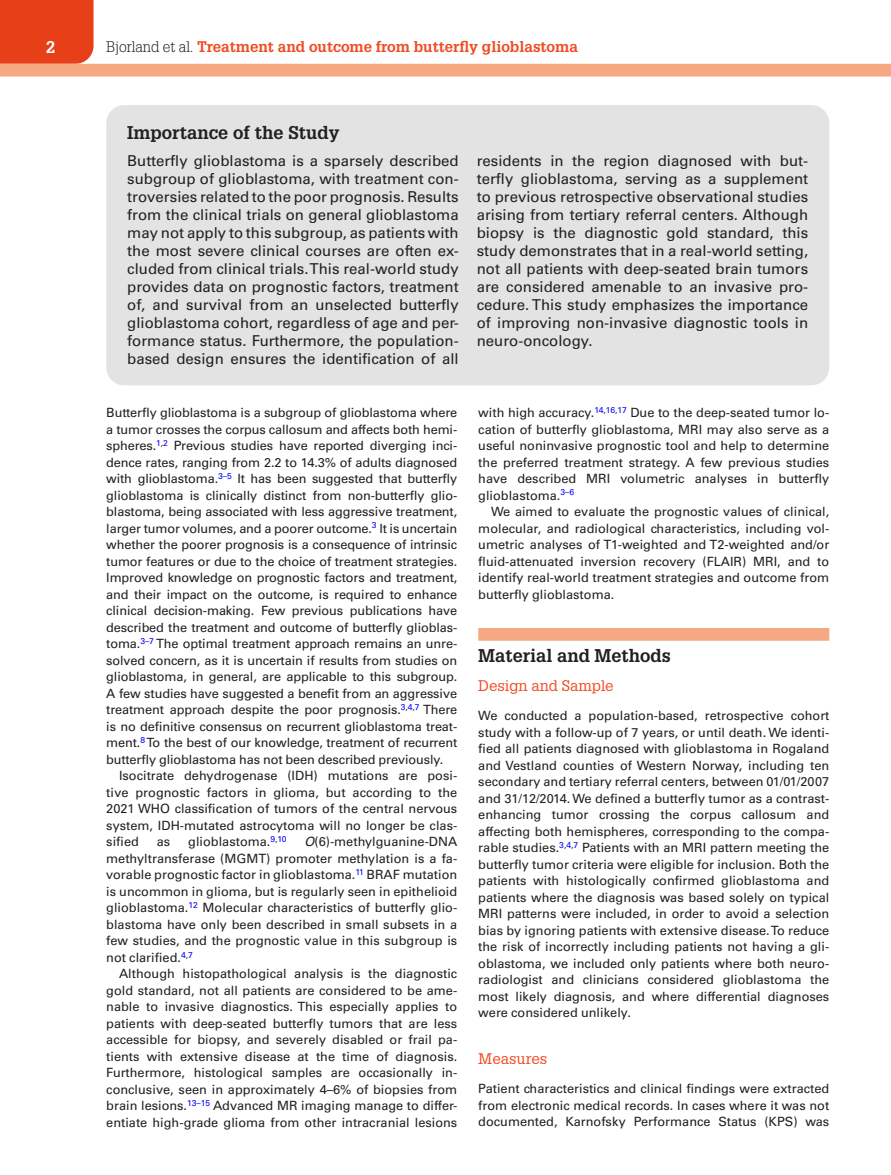
<style>
.page{position:relative;width:891px;height:1175px;background:#fff}
.page>*{position:absolute;margin:0;border:0;box-sizing:border-box;transform-origin:0 0}
.Box_Head{font:700 18px "Glypha LT Std";color:#231f20}
.HeadA{font:700 18px "Glypha LT Std";color:#231f20}
.t1{font:700 16.5px "Glypha LT Std";color:#fff}
.BoxText3{font:15px/18px "Univers LT Std";color:#231f20;text-align:justify}
.t2{font:15px "Glypha LT Std Bold 2";color:#f04b22}
.HeadB_HeadA{font:15px "Glypha LT Std";color:#f04b22}
.HeadB{font:15px "Glypha LT Std";color:#f04b22}
.TextInd{font:12.75px/16.5px "Univers LT Std";color:#231f20;text-align:justify}
.Text_First{font:12.75px/16.5px "Univers LT Std";letter-spacing:-.01em;color:#231f20;text-align:justify}
.Text{font:12.75px/16.5px "Univers LT Std";color:#231f20;text-align:justify}
.s1{font-family:"Glypha LT Std";font-weight:300;color:#231f20}
.s2{font-style:italic}
</style>
<div class="page">
<div style="left:0;top:0;width:94px;height:64px;background:#e73f18"></div>
<div style="left:0;top:64px;width:891px;height:12px;background:#f5a882"></div>
<div style="left:478px;top:628px;width:351px;height:12px;background:#f5a882"></div>
<div style="left:106px;top:105px;width:723px;height:280px;background:#e3e3e3;border-radius:18px"></div>
<p class="t1" style="left:46px;top:37px;width:11px">2</p>
<p class="t2" style="left:106px;top:37px;width:473px"><span class="s1">Bjorland et al.</span> Treatment and outcome from butterfly glioblastoma</p>
<p class="Box_Head" style="left:127px;top:121px;width:214px">Importance of the Study</p>
<p class="BoxText3" style="left:127px;top:152px;width:333px">Butterfly glioblastoma is a sparsely described subgroup of glioblastoma, with treatment con&shy;troversies related to the poor prognosis. Results from the clinical trials on general glioblastoma may not apply to this subgroup, as patients with the most severe clinical courses are often ex&shy;cluded from clinical trials. This real-world study provides data on prognostic factors, treatment of, and survival from an unselected butterfly glioblastoma cohort, regardless of age and per&shy;formance status. Furthermore, the population&shy;based design ensures the identification of all</p>
<p class="BoxText3" style="left:477px;top:152px;width:333px">residents in the region diagnosed with but&shy;terfly glioblastoma, serving as a supplement to previous retrospective observational studies arising from tertiary referral centers. Although biopsy is the diagnostic gold standard, this study demonstrates that in a real-world setting, not all patients with deep-seated brain tumors are considered amenable to an invasive pro&shy;cedure. This study emphasizes the importance of improving non-invasive diagnostic tools in neuro-oncology.</p>
<p class="Text_First" style="left:106px;top:404px;width:353px">Butterfly glioblastoma is a subgroup of glioblastoma where a tumor crosses the corpus callosum and affects both hemi&shy;spheres.<sup>1</sup><sup>,</sup><sup>2</sup> Previous studies have reported diverging inci&shy;dence rates, ranging from 2.2 to 14.3% of adults diagnosed with glioblastoma.<sup>3–5</sup> It has been suggested that butterfly glioblastoma is clinically distinct from non-butterfly glio&shy;blastoma, being associated with less aggressive treatment, larger tumor volumes, and a poorer outcome.<sup>3</sup> It is uncertain whether the poorer prognosis is a consequence of intrinsic tumor features or due to the choice of treatment strategies.<br>Improved knowledge on prognostic factors and treatment, and their impact on the outcome, is required to enhance clinical decision-making. Few previous publications have described the treatment and outcome of butterfly glioblas&shy;toma.<sup>3–7</sup> The optimal treatment approach remains an unre&shy;solved concern, as it is uncertain if results from studies on glioblastoma, in general, are applicable to this subgroup.<br>A few studies have suggested a benefit from an aggressive treatment approach despite the poor prognosis.<sup>3</sup><sup>,</sup><sup>4</sup><sup>,</sup><sup>7</sup> There is no definitive consensus on recurrent glioblastoma treat&shy;ment.<sup>8</sup> To the best of our knowledge, treatment of recurrent butterfly glioblastoma has not been described previously.</p>
<p class="TextInd" style="left:106px;top:767px;width:353px;text-indent:13px">Isocitrate dehydrogenase (IDH) mutations are posi&shy;tive prognostic factors in glioma, but according to the 2021 WHO classification of tumors of the central nervous system, IDH-mutated astrocytoma will no longer be clas&shy;sified</p>
<p class="TextInd" style="left:157px;top:833px;width:15px">as</p>
<p class="TextInd" style="left:188px;top:833px;width:100px">glioblastoma.<sup>9</sup><sup>,</sup><sup>10</sup></p>
<p class="TextInd" style="left:106px;top:833px;width:353px;text-indent:198px"><span class="s2">O</span>(6)-methylguanine-DNA methyltransferase (MGMT) promoter methylation is a fa&shy;vorable prognostic factor in glioblastoma.<sup>11</sup> BRAF mutation is uncommon in glioma, but is regularly seen in epithelioid glioblastoma.<sup>12</sup> Molecular characteristics of butterfly glio&shy;blastoma have only been described in small subsets in a few studies, and the prognostic value in this subgroup is not clarified.<sup>4</sup><sup>,</sup><sup>7</sup></p>
<p class="TextInd" style="left:106px;top:965px;width:353px;text-indent:13px">Although histopathological analysis is the diagnostic gold standard, not all patients are considered to be ame&shy;nable to invasive diagnostics. This especially applies to patients with deep-seated butterfly tumors that are less accessible for biopsy, and severely disabled or frail pa&shy;tients with extensive disease at the time of diagnosis.<br>Furthermore, histological samples are occasionally in&shy;conclusive, seen in approximately 4–6% of biopsies from brain lesions.<sup>13–15</sup> Advanced MR imaging manage to differ&shy;entiate high-grade glioma from other intracranial lesions</p>
<p class="TextInd" style="left:478px;top:404px;width:353px">with high accuracy.<sup>14</sup><sup>,</sup><sup>16</sup><sup>,</sup><sup>17</sup> Due to the deep-seated tumor lo&shy;cation of butterfly glioblastoma, MRI may also serve as a useful noninvasive prognostic tool and help to determine the preferred treatment strategy. A few previous studies have described MRI volumetric analyses in butterfly glioblastoma.<sup>3–6</sup></p>
<p class="TextInd" style="left:478px;top:503px;width:353px;text-indent:13px">We aimed to evaluate the prognostic values of clinical, molecular, and radiological characteristics, including vol&shy;umetric analyses of T1-weighted and T2-weighted and/or fluid-attenuated inversion recovery (FLAIR) MRI, and to identify real-world treatment strategies and outcome from butterfly glioblastoma.</p>
<h2 class="HeadA" style="left:478px;top:644px;width:194px">Material and Methods</h2>
<h3 class="HeadB_HeadA" style="left:478px;top:676px;width:137px">Design and Sample</h3>
<p class="Text" style="left:478px;top:707px;width:353px">We conducted a population-based, retrospective cohort study with a follow-up of 7 years, or until death. We identi&shy;fied all patients diagnosed with glioblastoma in Rogaland and Vestland counties of Western Norway, including ten secondary and tertiary referral centers, between 01/01/2007 and 31/12/2014. We defined a butterfly tumor as a contrast&shy;enhancing tumor crossing the corpus callosum and affecting both hemispheres, corresponding to the compa&shy;rable studies.<sup>3</sup><sup>,</sup><sup>4</sup><sup>,</sup><sup>7</sup> Patients with an MRI pattern meeting the butterfly tumor criteria were eligible for inclusion. Both the patients with histologically confirmed glioblastoma and patients where the diagnosis was based solely on typical MRI patterns were included, in order to avoid a selection bias by ignoring patients with extensive disease. To reduce the risk of incorrectly including patients not having a gli&shy;oblastoma, we included only patients where both neuro&shy;radiologist and clinicians considered glioblastoma the most likely diagnosis, and where differential diagnoses were considered unlikely.</p>
<h3 class="HeadB" style="left:478px;top:1049px;width:71px">Measures</h3>
<p class="Text" style="left:478px;top:1080px;width:353px">Patient characteristics and clinical findings were extracted from electronic medical records. In cases where it was not documented, Karnofsky Performance Status (KPS) was</p>
</div>
